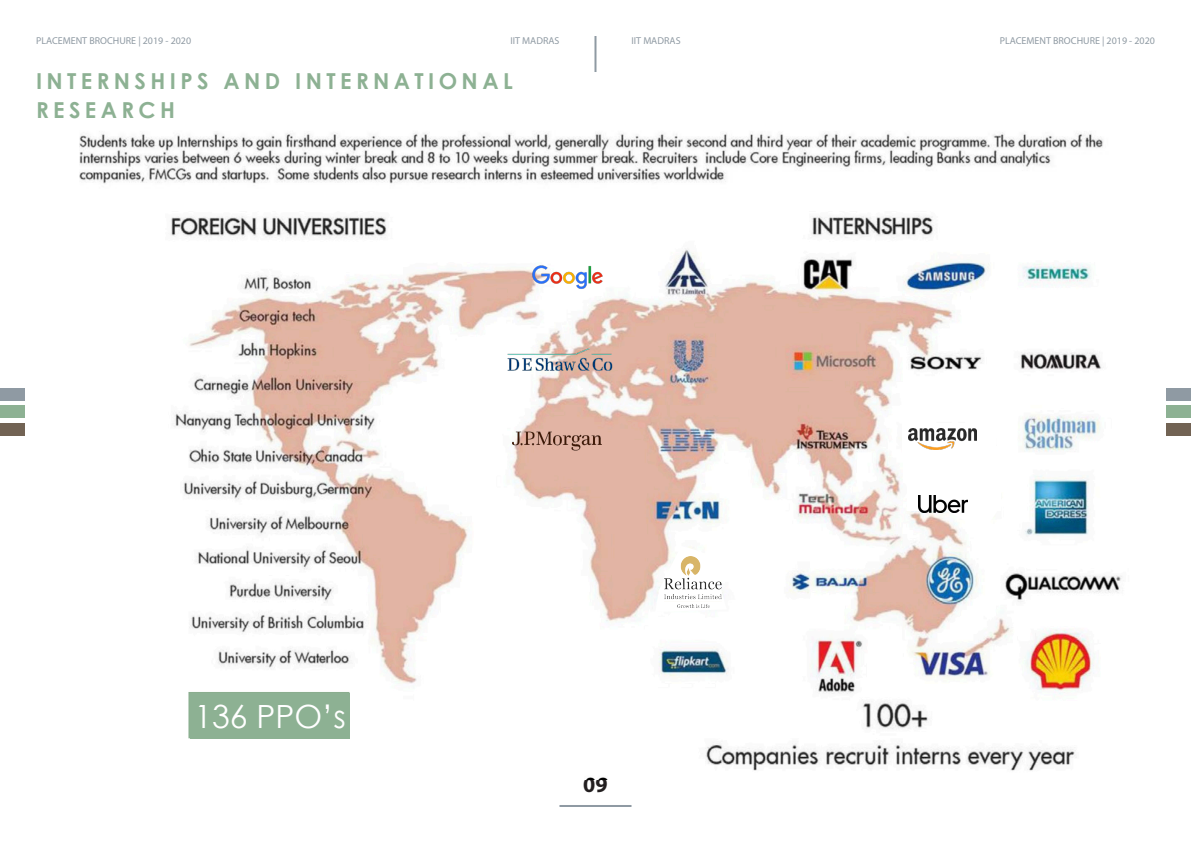
<style>
.page{position:relative;width:1191px;height:842px;background:#fff}
.page>*{position:absolute;margin:0;border:0;box-sizing:border-box;transform-origin:0 0}
.t1{font:32px "Century Gothic";color:#fff}
.t2{font:700 22px/29px "Century Gothic";letter-spacing:.2em;color:#8db193}
.t3{font:700 22px "Myriad Pro";color:#231f20}
.t4{font:10px "Myriad Pro";color:#8f9aa3}
</style>
<div class="page">
<hr style="left:559px;top:805px;width:72px;height:2px;background:#8f9aa3">
<hr style="left:594px;top:36px;width:2px;height:36px;background:#8f9aa3">
<div style="left:0;top:388px;width:24px;height:12px;background:#8f9aa3"></div>
<div style="left:1166px;top:388px;width:25px;height:12px;background:#8f9aa3"></div>
<div style="left:0;top:406px;width:24px;height:12px;background:#8db193"></div>
<div style="left:1166px;top:406px;width:25px;height:12px;background:#8db193"></div>
<div style="left:0;top:423px;width:24px;height:12px;background:#726354"></div>
<div style="left:1166px;top:423px;width:25px;height:12px;background:#726354"></div>
<img style="left:171px;top:216px;width:951px;height:564px">
<div style="left:190px;top:694px;width:160px;height:45px;background:#8db193"></div>
<img style="left:79px;top:132px;width:1024px;height:52px">
<img style="left:512px;top:423px;width:89px;height:35px">
<svg style="left:655px;top:546px;width:72px;height:66px"></svg>
<img style="left:664px;top:557px;width:57px;height:51px">
<img style="left:533px;top:262px;width:72px;height:31px">
<img style="left:505px;top:347px;width:108px;height:25px">
<div style="left:902px;top:423px;width:94px;height:35px;background:#fff"></div>
<div style="left:907px;top:483px;width:93px;height:28px;background:#fff"></div>
<img style="left:908px;top:429px;width:68px;height:20px">
<svg style="left:933px;top:500px;width:72px;height:31px"></svg>
<img style="left:918px;top:496px;width:49px;height:17px">
<p class="t4" style="left:36px;top:34px;width:157px">PLACEMENT BROCHURE | 2019 - 2020</p>
<p class="t4" style="left:999px;top:34px;width:157px">PLACEMENT BROCHURE | 2019 - 2020</p>
<p class="t4" style="left:510px;top:34px;width:51px">IIT MADRAS</p>
<p class="t4" style="left:631px;top:34px;width:51px">IIT MADRAS</p>
<p class="t2" style="left:36px;top:65px;width:478px">INTERNSHIPS AND INTERNATIONAL<br>RESEARCH</p>
<p class="t1" style="left:194px;top:694px;width:153px">136 PPO’s</p>
<h2 class="t3" style="left:583px;top:770px;width:26px">09</h2>
</div>
